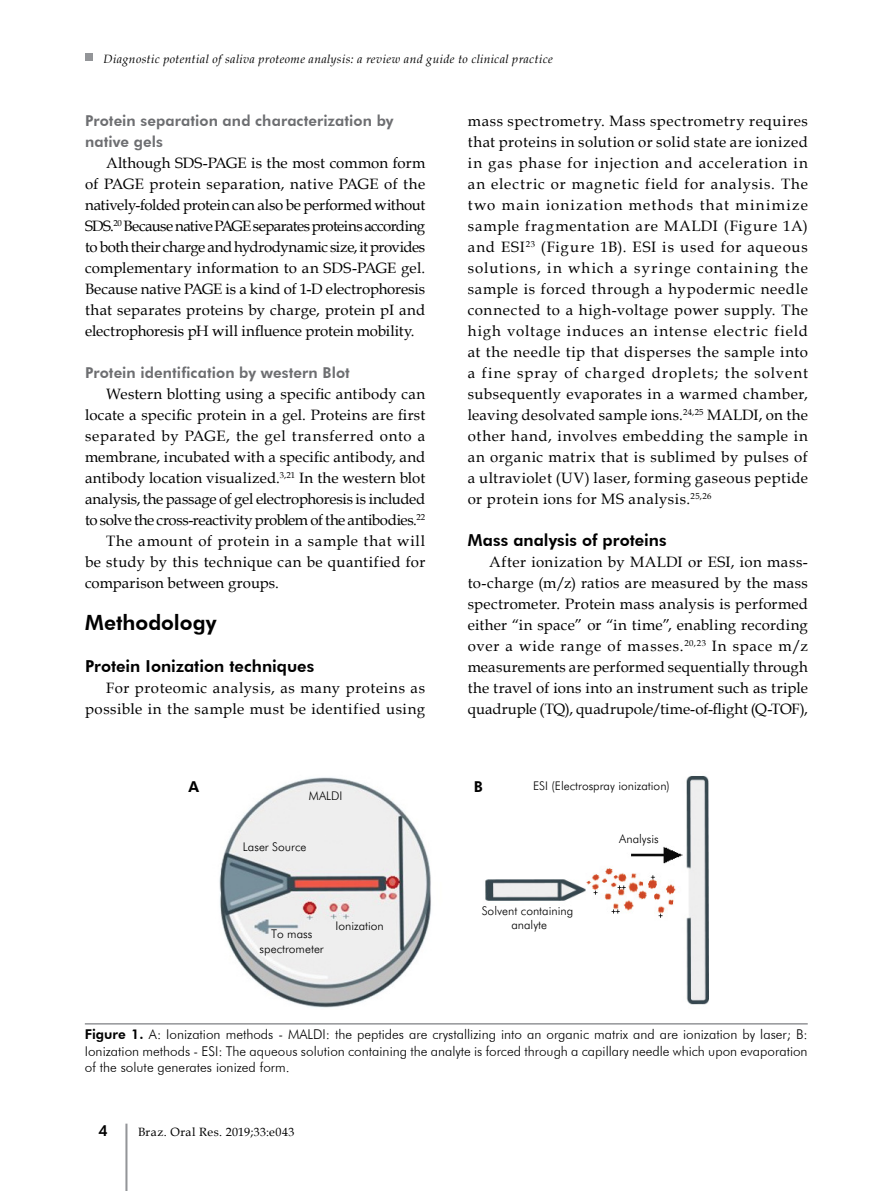
<style>
.page{position:relative;width:893px;height:1191px;background:#fff}
.page>*{position:absolute;margin:0;border:0;box-sizing:border-box;transform-origin:0 0}
.t1{font:800 21px "Futura BT";color:#000}
.t2{font:800 16.5px "Futura BT";color:#000}
.t3{font:15px/21px "Book Antiqua";letter-spacing:.015em;color:#000;text-align:justify}
.t4{font:800 15px/21px "Futura BT";letter-spacing:.005em;color:#6d6e71}
.t5{font:15px/21px "Book Antiqua";letter-spacing:.035em;color:#000;text-align:right}
.t6{font:15px "Book Antiqua";letter-spacing:-.025em;color:#000}
.t7{font:15px "Book Antiqua";letter-spacing:-.015em;color:#000}
.t8{font:15px "Book Antiqua";letter-spacing:.045em;color:#000}
.t9{font:15px "Book Antiqua";letter-spacing:.04em;color:#000}
.t10{font:800 15px "Futura BT";color:#000}
.t11{font:300 13.5px/16.2px "Futura BT";color:#000;text-align:justify}
.t12{font:300 12px/14.4px "Futura BT";color:#000;text-align:center}
.t13{font:italic 12px "Book Antiqua";letter-spacing:.03em;color:#000}
.t14{font:12px "Book Antiqua";letter-spacing:.03em;color:#000}
.s1{font-weight:800}
</style>
<div class="page">
<div style="left:85px;top:53px;width:8px;height:8px;background:#939598"></div>
<hr style="left:85px;top:1023px;width:723px;height:1px;background:#939598">
<img style="left:219px;top:777px;width:212px;height:231px">
<img style="left:485px;top:776px;width:224px;height:229px">
<div style="left:463px;top:771px;width:30px;height:29px;background:#fff"></div>
<hr style="left:125px;top:1123px;width:2px;height:68px;background:#939598">
<p class="t13" style="left:103px;top:51px;width:451px">Diagnostic potential of saliva proteome analysis: a review and guide to clinical practice</p>
<p class="t4" style="left:85px;top:110px;width:310px">Protein separation and characterization by native gels</p>
<p class="t3" style="left:85px;top:152px;width:342px;text-indent:21px">Although SDS-PAGE is the most common form of PAGE protein separation, native PAGE of the natively-folded protein can also be performed without SDS.<sup>20</sup> Because native PAGE separates proteins according to both their charge and hydrodynamic size, it provides complementary information to an SDS-PAGE gel.<br>Because native PAGE is a kind of 1-D electrophoresis that separates proteins by charge, protein pI and electrophoresis pH will influence protein mobility.</p>
<p class="t4" style="left:85px;top:362px;width:266px">Protein identification by western Blot</p>
<p class="t3" style="left:106px;top:383px;width:320px">Western blotting using a specific antibody can</p>
<p class="t3" style="left:85px;top:404px;width:342px">locate a specific protein in a gel. Proteins are first</p>
<p class="t8" style="left:85px;top:425px;width:342px">separated by PAGE, the gel transferred onto a</p>
<p class="t3" style="left:85px;top:446px;width:342px">membrane, incubated with a specific antibody, and</p>
<p class="t3" style="left:85px;top:467px;width:342px">antibody location visualized.<sup>3,21</sup> In the western blot</p>
<p class="t7" style="left:85px;top:488px;width:342px">analysis, the passage of gel electrophoresis is included</p>
<p class="t6" style="left:85px;top:509px;width:342px">to solve the cross-reactivity problem of the antibodies.<sup>22</sup></p>
<p class="t9" style="left:106px;top:530px;width:320px">The amount of protein in a sample that will</p>
<p class="t3" style="left:85px;top:551px;width:342px">be study by this technique can be quantified for</p>
<p class="t3" style="left:85px;top:572px;width:195px">comparison between groups.</p>
<h1 class="t1" style="left:85px;top:610px;width:133px">Methodology</h1>
<p class="t2" style="left:85px;top:656px;width:231px">Protein Ionization techniques</p>
<p class="t5" style="left:85px;top:677px;width:342px">For proteomic analysis, as many proteins as possible in the sample must be identified using</p>
<p class="t3" style="left:468px;top:110px;width:342px">mass spectrometry. Mass spectrometry requires that proteins in solution or solid state are ionized in gas phase for injection and acceleration in an electric or magnetic field for analysis. The two main ionization methods that minimize sample fragmentation are MALDI (Figure 1A) and ESI<sup>23</sup> (Figure 1B). ESI is used for aqueous solutions, in which a syringe containing the sample is forced through a hypodermic needle connected to a high-voltage power supply. The high voltage induces an intense electric field at the needle tip that disperses the sample into a fine spray of charged droplets; the solvent subsequently evaporates in a warmed chamber, leaving desolvated sample ions.<sup>24,25</sup> MALDI, on the other hand, involves embedding the sample in an organic matrix that is sublimed by pulses of a ultraviolet (UV) laser, forming gaseous peptide or protein ions for MS analysis.<sup>25,26</sup></p>
<p class="t2" style="left:468px;top:530px;width:201px">Mass analysis of proteins</p>
<p class="t3" style="left:468px;top:551px;width:342px;text-indent:21px">After ionization by MALDI or ESI, ion mass&shy;to-charge (m/z) ratios are measured by the mass spectrometer. Protein mass analysis is performed either “in space” or “in time”, enabling recording over a wide range of masses.<sup>20,23</sup> In space m/z measurements are performed sequentially through the travel of ions into an instrument such as triple quadruple (TQ), quadrupole/time-of-flight (Q-TOF),</p>
<p class="t10" style="left:189px;top:777px;width:12px">A</p>
<p class="t10" style="left:474px;top:777px;width:10px">B</p>
<p class="t12" style="left:309px;top:788px;width:35px">MALDI</p>
<p class="t12" style="left:243px;top:839px;width:65px">Laser Source</p>
<p class="t12" style="left:533px;top:778px;width:138px">ESI (Electrospray ionization)</p>
<p class="t12" style="left:619px;top:831px;width:41px">Analysis</p>
<p class="t12" style="left:260px;top:926px;width:66px">To mass spectrometer</p>
<p class="t12" style="left:335px;top:918px;width:50px">Ionization</p>
<p class="t12" style="left:482px;top:903px;width:93px">Solvent containing analyte</p>
<p class="t11" style="left:85px;top:1026px;width:724px"><span class="s1">Figure 1.</span> A: Ionization methods - MALDI: the peptides are crystallizing into an organic matrix and are ionization by laser; B:<br>Ionization methods - ESI: The aqueous solution containing the analyte is forced through a capillary needle which upon evaporation of the solute generates ionized form.</p>
<p class="t10" style="left:98px;top:1121px;width:11px">4</p>
<p class="t14" style="left:138px;top:1123px;width:158px">Braz. Oral Res. 2019;33:e043</p>
</div>
